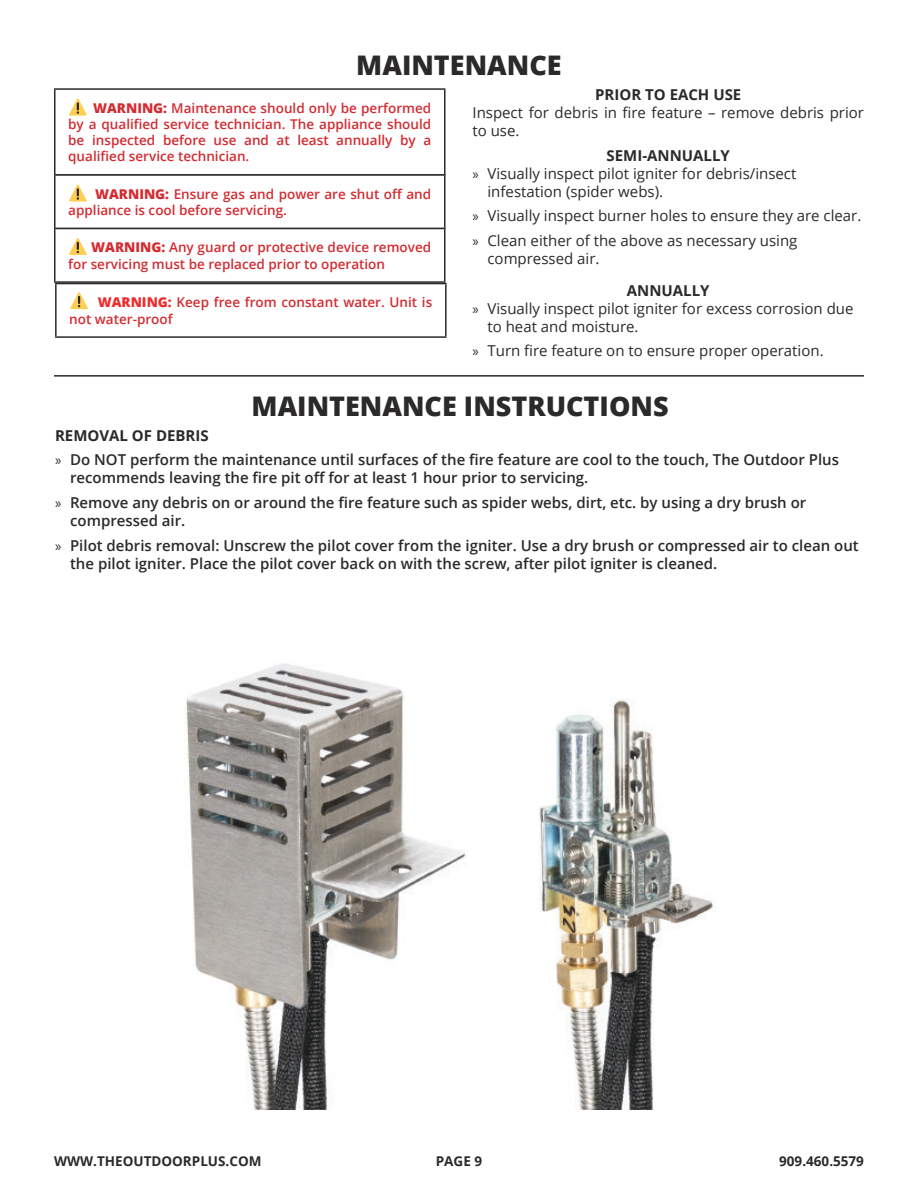
<style>
.page{position:relative;width:918px;height:1188px;background:#fff}
.page>*{position:absolute;margin:0;border:0;box-sizing:border-box;transform-origin:0 0}
.t1{font:800 27px "Open Sans";color:#2b292a}
.t2{font:600 15px/24.8px "Open Sans";color:#2b292a}
.t3{font:15px/18px "Open Sans";color:#2b292a}
.t4{font:700 15px "Open Sans";color:#2b292a}
.t5{font:600 13.5px/16.2px "Open Sans";color:#d22c32}
.t6{font:700 13.5px "Open Sans";color:#2b292a}
.s1{font-weight:800}
.s2{font-weight:800;color:#ee2b2d}
.s3{font-family:"Myriad Pro"}
.s4{font-weight:700}
.s5{font-family:"Myriad Pro";font-weight:400}
</style>
<div class="page">
<hr style="left:54px;top:88px;width:392px;height:2px;background:#2b292a">
<hr style="left:54px;top:90px;width:2px;height:84px;background:#2b292a">
<hr style="left:444px;top:90px;width:2px;height:84px;background:#2b292a">
<svg style="left:69px;top:98px;width:18px;height:18px"></svg>
<hr style="left:54px;top:174px;width:392px;height:2px;background:#2b292a">
<hr style="left:54px;top:176px;width:2px;height:52px;background:#2b292a">
<hr style="left:444px;top:176px;width:2px;height:52px;background:#2b292a">
<hr style="left:54px;top:228px;width:392px;height:1px;background:#2b292a">
<hr style="left:54px;top:229px;width:2px;height:52px;background:#2b292a">
<hr style="left:444px;top:229px;width:2px;height:52px;background:#2b292a">
<hr style="left:54px;top:281px;width:392px;height:2px;background:#2b292a">
<svg style="left:69px;top:184px;width:18px;height:18px"></svg>
<svg style="left:69px;top:238px;width:18px;height:17px"></svg>
<hr style="left:54px;top:375px;width:810px;height:2px;background:#2b292a">
<img style="left:539px;top:700px;width:177px;height:409px">
<img style="left:186px;top:663px;width:282px;height:446px">
<hr style="left:55px;top:283px;width:392px;height:1px;background:#2b292a">
<hr style="left:55px;top:284px;width:2px;height:52px;background:#2b292a">
<hr style="left:445px;top:284px;width:2px;height:52px;background:#2b292a">
<hr style="left:55px;top:336px;width:392px;height:2px;background:#2b292a">
<svg style="left:70px;top:292px;width:18px;height:17px"></svg>
<h1 class="t1" style="left:356px;top:54px;width:207px">MAINTENANCE</h1>
<p class="t5" style="left:68px;top:100px;width:365px;text-align:justify;text-indent:25px"><span class="s1">WARNING:</span> Maintenance should only be performed by a qualified service technician. The appliance should be inspected before use and at least annually by a qualified service technician.</p>
<p class="t5" style="left:68px;top:186px;width:365px;text-indent:27px"><span class="s1">WARNING:</span> Ensure gas and power are shut off and appliance is cool before servicing.</p>
<p class="t5" style="left:68px;top:239px;width:364px;text-indent:23px"><span class="s1">WARNING:</span> Any guard or protective device removed for servicing must be replaced prior to operation</p>
<p class="t5" style="left:69px;top:294px;width:365px;text-indent:28px"><span class="s2">WARNING:</span> Keep free from constant water. Unit is not water-proof</p>
<p class="t4" style="left:595px;top:89px;width:148px">PRIOR TO EACH USE</p>
<p class="t3" style="left:472px;top:103px;width:393px">Inspect for debris in fire feature – remove debris prior to use.</p>
<p class="t4" style="left:607px;top:145px;width:125px">SEMI-ANNUALLY</p>
<p class="t3" style="left:472px;top:164px;width:325px"><span class="s3">»</span> Visually inspect pilot igniter for debris/insect</p>
<p class="t3" style="left:487px;top:182px;width:177px">infestation (spider webs).</p>
<p class="t3" style="left:472px;top:203px;width:390px;line-height:24.8px"><span class="s3">»</span> Visually inspect burner holes to ensure they are clear. <span class="s3">»</span> Clean either of the above as necessary using</p>
<p class="t3" style="left:487px;top:251px;width:113px">compressed air.</p>
<p class="t4" style="left:627px;top:284px;width:84px">ANNUALLY</p>
<p class="t3" style="left:472px;top:299px;width:383px"><span class="s3">»</span> Visually inspect pilot igniter for excess corrosion due</p>
<p class="t3" style="left:487px;top:319px;width:153px">to heat and moisture.</p>
<p class="t3" style="left:472px;top:342px;width:353px"><span class="s3">»</span> Turn fire feature on to ensure proper operation.</p>
<h1 class="t1" style="left:252px;top:395px;width:419px">MAINTENANCE INSTRUCTIONS</h1>
<p class="t2" style="left:55px;top:423px;width:785px"><span class="s4">REMOVAL OF DEBRIS<br></span><span class="s5">»</span> Do NOT perform the maintenance until surfaces of the fire feature are cool to the touch, The Outdoor Plus</p>
<p class="t2" style="left:55px;top:465px;width:753px;text-indent:15px">recommends leaving the fire pit off for at least 1 hour prior to servicing.<br><span class="s5">»</span> Remove any debris on or around the fire feature such as spider webs, dirt, etc. by using a dry brush or</p>
<p class="t2" style="left:55px;top:508px;width:805px;text-indent:15px">compressed air.<br><span class="s5">»</span> Pilot debris removal: Unscrew the pilot cover from the igniter. Use a dry brush or compressed air to clean out</p>
<p class="t2" style="left:70px;top:551px;width:649px">the pilot igniter. Place the pilot cover back on with the screw, after pilot igniter is cleaned.</p>
<p class="t6" style="left:54px;top:1155px;width:209px">WWW.THEOUTDOORPLUS.COM</p>
<p class="t6" style="left:436px;top:1155px;width:48px">PAGE 9</p>
<p class="t6" style="left:779px;top:1155px;width:86px">909.460.5579</p>
</div>
